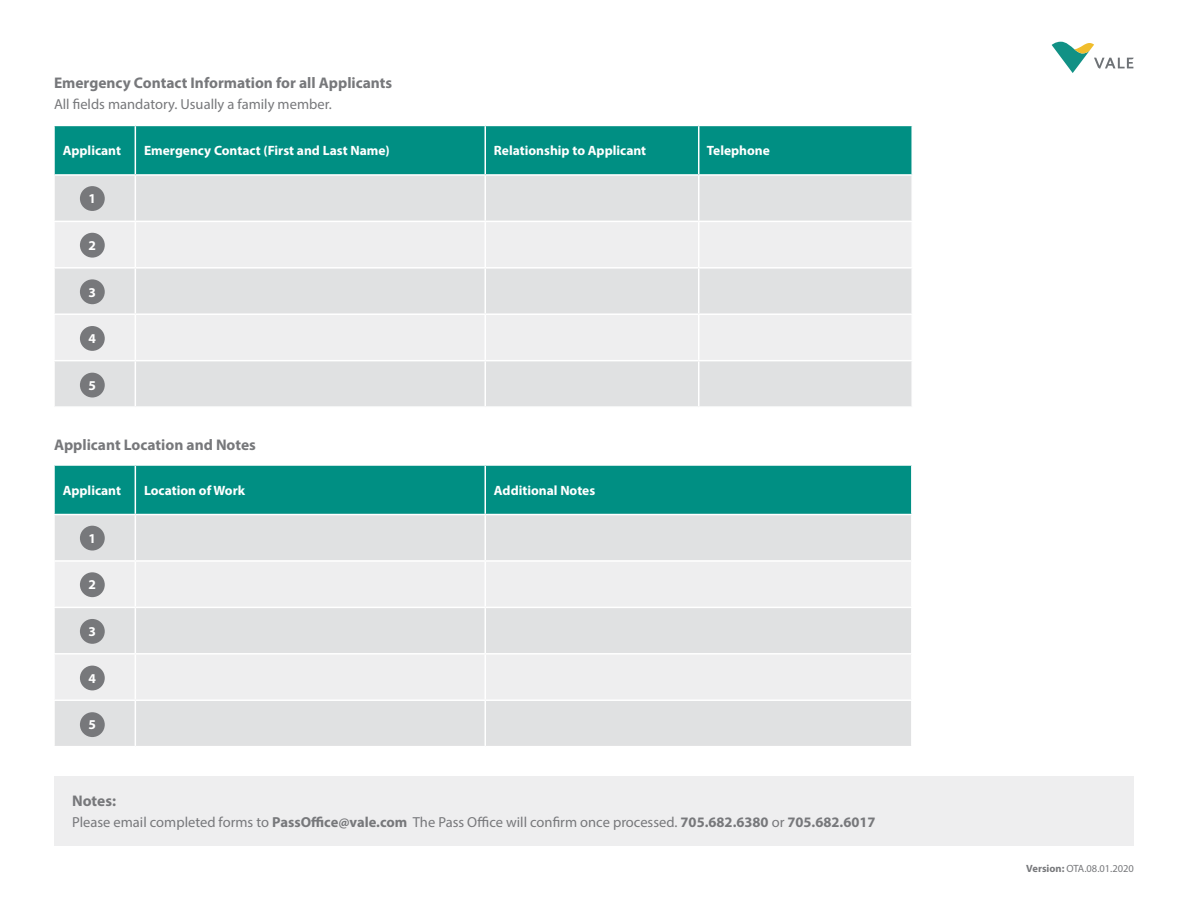
<style>
.page{position:relative;width:1188px;height:918px;background:#fff}
.page>*{position:absolute;margin:0;border:0;box-sizing:border-box;transform-origin:0 0}
.t1{font:700 15.45px "Myriad Pro";color:#77787b}
.t2{font:14.55px "Myriad Pro";color:#77787b}
.t3{font:700 13.5px "Myriad Pro";color:#fff}
.t4{font:10.5px "Myriad Pro";color:#77787b}
.s1{font-weight:700}
</style>
<div class="page">
<svg style="left:1052px;top:42px;width:81px;height:31px"></svg>
<div style="left:55px;top:126px;width:856px;height:48px;background:#008f83"></div>
<div style="left:55px;top:176px;width:856px;height:230px;background:#e0e1e2"></div>
<svg style="left:55px;top:222px;width:856px;height:138px;background:#e9e9ea"></svg>
<hr style="left:135px;top:126px;width:1px;height:48px;background:#fff">
<hr style="left:484px;top:126px;width:2px;height:48px;background:#fff">
<hr style="left:698px;top:126px;width:1px;height:48px;background:#fff">
<hr style="left:135px;top:176px;width:1px;height:45px;background:#fff">
<hr style="left:484px;top:176px;width:2px;height:45px;background:#fff">
<hr style="left:698px;top:176px;width:1px;height:45px;background:#fff">
<hr style="left:53px;top:221px;width:82px;height:1px;background:#fff">
<hr style="left:135px;top:221px;width:350px;height:1px;background:#fff">
<hr style="left:135px;top:222px;width:1px;height:45px;background:#fff">
<hr style="left:485px;top:221px;width:214px;height:1px;background:#fff">
<hr style="left:484px;top:222px;width:2px;height:45px;background:#fff">
<hr style="left:699px;top:221px;width:214px;height:1px;background:#fff">
<hr style="left:698px;top:222px;width:1px;height:45px;background:#fff">
<hr style="left:53px;top:267px;width:82px;height:2px;background:#fff">
<hr style="left:135px;top:267px;width:350px;height:2px;background:#fff">
<hr style="left:135px;top:269px;width:1px;height:44px;background:#fff">
<hr style="left:485px;top:267px;width:214px;height:2px;background:#fff">
<hr style="left:484px;top:269px;width:2px;height:44px;background:#fff">
<hr style="left:699px;top:267px;width:214px;height:2px;background:#fff">
<hr style="left:698px;top:269px;width:1px;height:44px;background:#fff">
<hr style="left:135px;top:361px;width:1px;height:45px;background:#fff">
<hr style="left:484px;top:361px;width:2px;height:45px;background:#fff">
<hr style="left:698px;top:361px;width:1px;height:45px;background:#fff">
<hr style="left:53px;top:313px;width:82px;height:2px;background:#fff">
<hr style="left:53px;top:360px;width:82px;height:1px;background:#fff">
<hr style="left:135px;top:313px;width:350px;height:2px;background:#fff">
<hr style="left:135px;top:315px;width:1px;height:45px;background:#fff">
<hr style="left:135px;top:360px;width:350px;height:1px;background:#fff">
<hr style="left:485px;top:313px;width:214px;height:2px;background:#fff">
<hr style="left:484px;top:315px;width:2px;height:45px;background:#fff">
<hr style="left:485px;top:360px;width:214px;height:1px;background:#fff">
<hr style="left:699px;top:313px;width:214px;height:2px;background:#fff">
<hr style="left:698px;top:315px;width:1px;height:45px;background:#fff">
<hr style="left:699px;top:360px;width:214px;height:1px;background:#fff">
<div style="left:54px;top:777px;width:1079px;height:69px;background:#eeeeef"></div>
<div style="left:80px;top:186px;width:25px;height:25px;background:#77787b;border-radius:50%"></div>
<div style="left:80px;top:233px;width:25px;height:25px;background:#77787b;border-radius:50%"></div>
<div style="left:80px;top:279px;width:25px;height:25px;background:#77787b;border-radius:50%"></div>
<div style="left:80px;top:326px;width:25px;height:25px;background:#77787b;border-radius:50%"></div>
<div style="left:80px;top:373px;width:25px;height:24px;background:#77787b;border-radius:50%"></div>
<div style="left:55px;top:466px;width:856px;height:48px;background:#008f83"></div>
<div style="left:55px;top:515px;width:856px;height:231px;background:#e0e1e2"></div>
<svg style="left:55px;top:562px;width:856px;height:137px;background:#e9e9ea"></svg>
<hr style="left:135px;top:466px;width:1px;height:48px;background:#fff">
<hr style="left:484px;top:466px;width:2px;height:48px;background:#fff">
<hr style="left:135px;top:515px;width:1px;height:45px;background:#fff">
<hr style="left:484px;top:515px;width:2px;height:45px;background:#fff">
<hr style="left:53px;top:560px;width:82px;height:2px;background:#fff">
<hr style="left:135px;top:560px;width:350px;height:2px;background:#fff">
<hr style="left:135px;top:562px;width:1px;height:45px;background:#fff">
<hr style="left:485px;top:560px;width:428px;height:2px;background:#fff">
<hr style="left:484px;top:562px;width:2px;height:45px;background:#fff">
<hr style="left:53px;top:607px;width:82px;height:1px;background:#fff">
<hr style="left:135px;top:607px;width:350px;height:1px;background:#fff">
<hr style="left:135px;top:608px;width:1px;height:45px;background:#fff">
<hr style="left:485px;top:607px;width:428px;height:1px;background:#fff">
<hr style="left:484px;top:608px;width:2px;height:45px;background:#fff">
<hr style="left:135px;top:701px;width:1px;height:45px;background:#fff">
<hr style="left:484px;top:701px;width:2px;height:45px;background:#fff">
<hr style="left:53px;top:653px;width:82px;height:2px;background:#fff">
<hr style="left:53px;top:699px;width:82px;height:2px;background:#fff">
<hr style="left:135px;top:653px;width:350px;height:2px;background:#fff">
<hr style="left:135px;top:655px;width:1px;height:44px;background:#fff">
<hr style="left:135px;top:699px;width:350px;height:2px;background:#fff">
<hr style="left:485px;top:653px;width:428px;height:2px;background:#fff">
<hr style="left:484px;top:655px;width:2px;height:44px;background:#fff">
<hr style="left:485px;top:699px;width:428px;height:2px;background:#fff">
<div style="left:80px;top:526px;width:25px;height:25px;background:#77787b;border-radius:50%"></div>
<div style="left:80px;top:572px;width:25px;height:25px;background:#77787b;border-radius:50%"></div>
<div style="left:80px;top:619px;width:25px;height:25px;background:#77787b;border-radius:50%"></div>
<div style="left:80px;top:666px;width:25px;height:24px;background:#77787b;border-radius:50%"></div>
<div style="left:80px;top:712px;width:25px;height:25px;background:#77787b;border-radius:50%"></div>
<p class="t1" style="left:54px;top:72px;width:340px">Emergency Contact Information for all Applicants</p>
<p class="t2" style="left:54px;top:95px;width:279px">All fields mandatory. Usually a family member.</p>
<p class="t3" style="left:63px;top:142px;width:60px">Applicant</p>
<p class="t3" style="left:144px;top:142px;width:247px">Emergency Contact (First and Last Name)</p>
<p class="t3" style="left:494px;top:142px;width:154px">Relationship to Applicant</p>
<p class="t3" style="left:707px;top:142px;width:65px">Telephone</p>
<p class="t3" style="left:89px;top:190px;width:9px">1</p>
<p class="t3" style="left:89px;top:237px;width:9px">2</p>
<p class="t3" style="left:89px;top:283px;width:9px">3</p>
<p class="t3" style="left:89px;top:330px;width:9px">4</p>
<p class="t3" style="left:89px;top:376px;width:9px">5</p>
<p class="t1" style="left:54px;top:435px;width:203px">Applicant Location and Notes</p>
<p class="t3" style="left:63px;top:481px;width:60px">Applicant</p>
<p class="t3" style="left:144px;top:481px;width:103px">Location of Work</p>
<p class="t3" style="left:494px;top:481px;width:103px">Additional Notes</p>
<p class="t3" style="left:89px;top:529px;width:9px">1</p>
<p class="t3" style="left:89px;top:576px;width:9px">2</p>
<p class="t3" style="left:89px;top:623px;width:9px">3</p>
<p class="t3" style="left:89px;top:669px;width:9px">4</p>
<p class="t3" style="left:89px;top:716px;width:9px">5</p>
<p class="t1" style="left:72px;top:790px;width:45px">Notes:</p>
<p class="t2" style="left:72px;top:813px;width:805px">Please email completed forms to <span class="s1">PassOffice@vale.com</span> The Pass Office will confirm once processed. <span class="s1">705.682.6380</span> or <span class="s1">705.682.6017</span></p>
<p class="t4" style="left:1026px;top:862px;width:109px"><span class="s1">Version:</span> OTA.08.01.2020</p>
</div>
